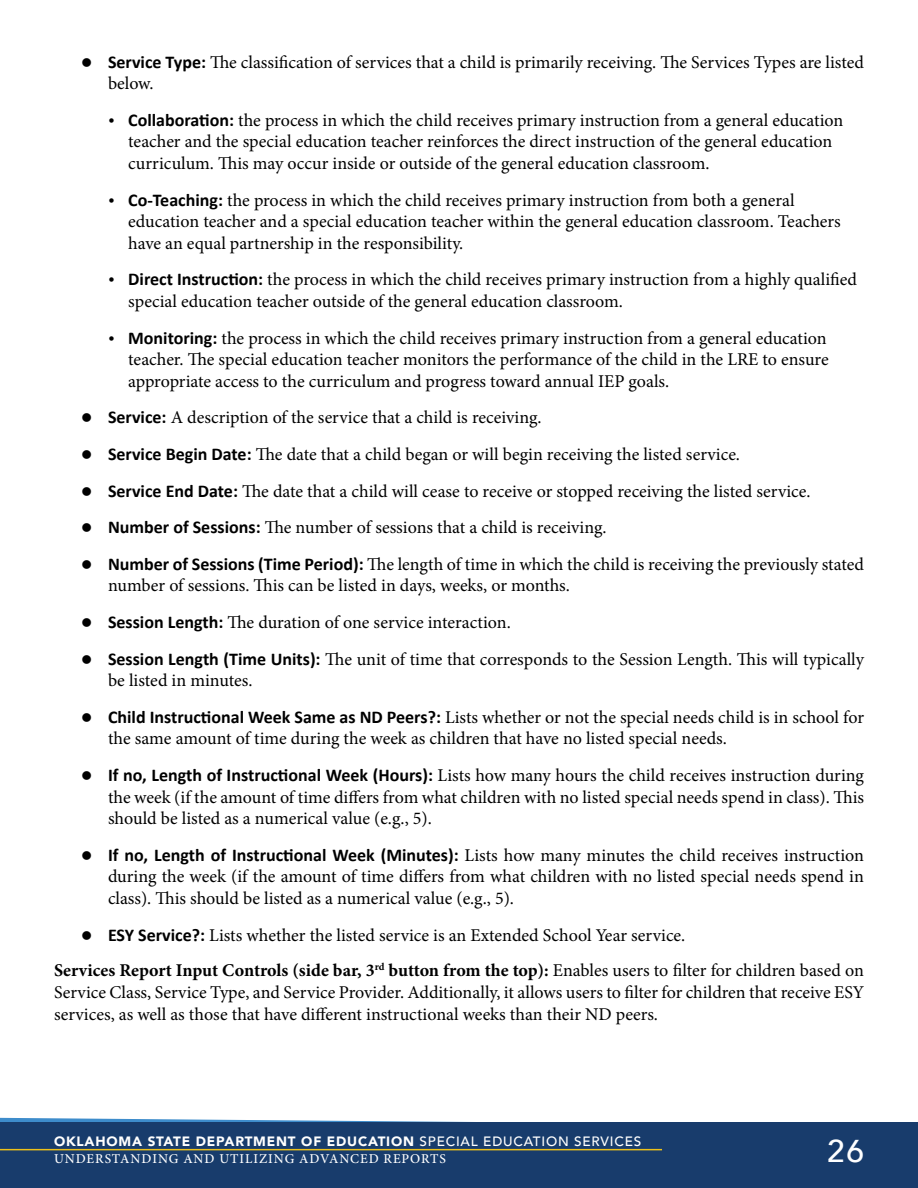
<style>
.page{position:relative;width:918px;height:1188px;background:#fff}
.page>*{position:absolute;margin:0;border:0;box-sizing:border-box;transform-origin:0 0}
.t1{font:500 31.5px "Avenir";color:#fff}
.t2{font:18px/21.6px "Minion Pro";color:#000}
.t3{font:900 13.5px "Avenir";letter-spacing:.06em;color:#fff}
.t4{font:500 13.5px "Minion Pro";letter-spacing:.07em;color:#fff}
.s1{font-family:"Calibri";font-weight:700}
.s2{font-weight:700}
.s3{font-weight:500}
</style>
<div class="page">
<svg style="left:0;top:1118px;width:470px;height:4px"></svg>
<div style="left:0;top:1122px;width:918px;height:66px;background:#183c6c"></div>
<hr style="left:0;top:1149px;width:662px;height:1px;background:#edc11a">
<p class="t2" style="left:108px;top:51px;width:757px"><span class="s1">Service Type:</span> The classification of services that a child is primarily receiving. The Services Types are listed below.</p>
<p class="t2" style="left:128px;top:109px;width:717px"><span class="s1">Collaboration:</span> the process in which the child receives primary instruction from a general education teacher and the special education teacher reinforces the direct instruction of the general education curriculum. This may occur inside or outside of the general education classroom.</p>
<p class="t2" style="left:128px;top:189px;width:714px"><span class="s1">Co-Teaching:</span> the process in which the child receives primary instruction from both a general education teacher and a special education teacher within the general education classroom. Teachers have an equal partnership in the responsibility.</p>
<p class="t2" style="left:128px;top:269px;width:730px"><span class="s1">Direct Instruction:</span> the process in which the child receives primary instruction from a highly qualified special education teacher outside of the general education classroom.</p>
<p class="t2" style="left:128px;top:327px;width:702px;text-align:justify"><span class="s1">Monitoring:</span> the process in which the child receives primary instruction from a general education teacher. The special education teacher monitors the performance of the child in the LRE to ensure appropriate access to the curriculum and progress toward annual IEP goals.</p>
<p class="t2" style="left:108px;top:407px;width:435px"><span class="s1">Service:</span> A description of the service that a child is receiving.</p>
<p class="t2" style="left:108px;top:443px;width:634px"><span class="s1">Service Begin Date:</span> The date that a child began or will begin receiving the listed service.</p>
<p class="t2" style="left:108px;top:480px;width:704px"><span class="s1">Service End Date:</span> The date that a child will cease to receive or stopped receiving the listed service.</p>
<p class="t2" style="left:108px;top:517px;width:500px"><span class="s1">Number of Sessions:</span> The number of sessions that a child is receiving.</p>
<p class="t2" style="left:108px;top:553px;width:757px"><span class="s1">Number of Sessions (Time Period):</span> The length of time in which the child is receiving the previously stated number of sessions. This can be listed in days, weeks, or months.</p>
<p class="t2" style="left:108px;top:611px;width:404px"><span class="s1">Session Length:</span> The duration of one service interaction.</p>
<p class="t2" style="left:108px;top:648px;width:758px"><span class="s1">Session Length (Time Units):</span> The unit of time that corresponds to the Session Length. This will typically be listed in minutes.</p>
<p class="t2" style="left:108px;top:706px;width:758px"><span class="s1">Child Instructional Week Same as ND Peers?:</span> Lists whether or not the special needs child is in school for the same amount of time during the week as children that have no listed special needs.</p>
<p class="t2" style="left:108px;top:764px;width:758px;text-align:justify"><span class="s1">If no, Length of Instructional Week (Hours):</span> Lists how many hours the child receives instruction during the week (if the amount of time differs from what children with no listed special needs spend in class). This should be listed as a numerical value (e.g., 5).</p>
<p class="t2" style="left:108px;top:844px;width:758px;text-align:justify"><span class="s1">If no, Length of Instructional Week (Minutes):</span> Lists how many minutes the child receives instruction during the week (if the amount of time differs from what children with no listed special needs spend in class). This should be listed as a numerical value (e.g., 5).</p>
<p class="t2" style="left:108px;top:924px;width:579px"><span class="s1">ESY Service?:</span> Lists whether the listed service is an Extended School Year service.</p>
<p class="t2" style="left:54px;top:960px;width:812px;text-align:justify"><span class="s2">Services Report Input Controls (side bar, 3</span><sup>rd</sup> <span class="s2">button from the top):</span> Enables users to filter for children based on Service Class, Service Type, and Service Provider. Additionally, it allows users to filter for children that receive ESY services, as well as those that have different instructional weeks than their ND peers.</p>
<p class="t3" style="left:54px;top:1130px;width:589px">OKLAHOMA STATE DEPARTMENT OF EDUCATION <span class="s3">SPECIAL EDUCATION SERVICES</span></p>
<p class="t4" style="left:54px;top:1150px;width:394px">UNDERSTANDING AND UTILIZING ADVANCED REPORTS</p>
<h1 class="t1" style="left:827px;top:1124px;width:38px">26</h1>
</div>
